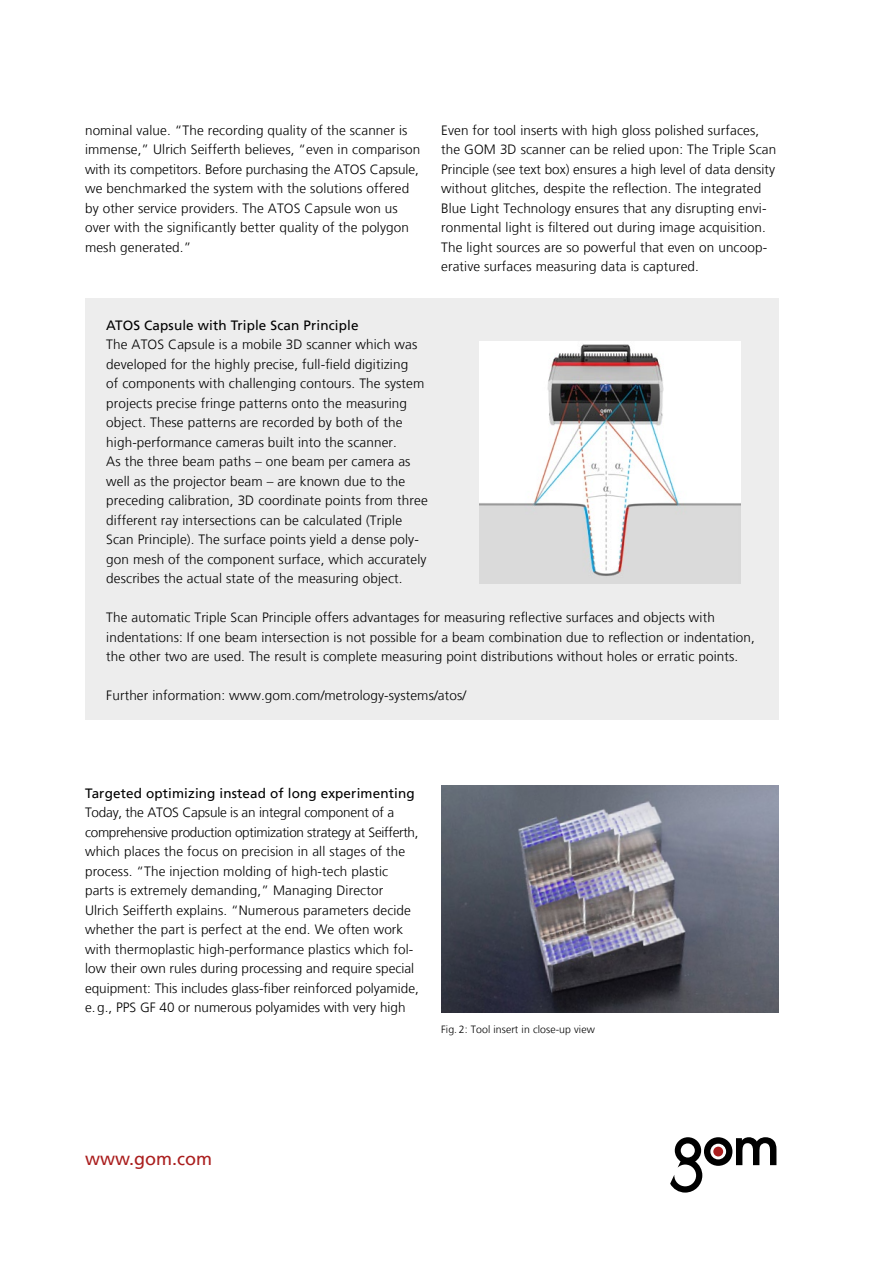
<style>
.page{position:relative;width:893px;height:1263px;background:#fff}
.page>*{position:absolute;margin:0;border:0;box-sizing:border-box;transform-origin:0 0}
.t1{font:18px "Frutiger LT";color:#aa1e1e}
.t2{font:300 13.5px/19.5px "Frutiger LT";letter-spacing:.01em;color:#000}
.t3{font:13.5px "Frutiger LT";letter-spacing:.01em;color:#000}
.t4{font:300 10.5px "Frutiger LT";letter-spacing:.01em;color:#000}
</style>
<div class="page">
<svg style="left:670px;top:1137px;width:106px;height:55px"></svg>
<img style="left:441px;top:785px;width:337px;height:227px">
<div style="left:85px;top:299px;width:693px;height:421px;background:#ededed"></div>
<img style="left:479px;top:341px;width:261px;height:242px">
<p class="t2" style="left:85px;top:120px;width:337px">nominal value. “The recording quality of the scanner is immense,” Ulrich Seifferth believes, “even in comparison with its competitors. Before purchasing the ATOS Capsule, we benchmarked the system with the solutions offered by other service providers. The ATOS Capsule won us over with the significantly better quality of the polygon mesh generated.”</p>
<p class="t2" style="left:441px;top:120px;width:336px">Even for tool inserts with high gloss polished surfaces, the GOM 3D scanner can be relied upon: The Triple Scan Principle (see text box) ensures a high level of data density without glitches, despite the reflection. The integrated Blue Light Technology ensures that any disrupting envi&shy;ronmental light is filtered out during image acquisition.<br>The light sources are so powerful that even on uncoop&shy;erative surfaces measuring data is captured.</p>
<p class="t3" style="left:106px;top:317px;width:254px">ATOS Capsule with Triple Scan Principle</p>
<p class="t2" style="left:106px;top:335px;width:323px">The ATOS Capsule is a mobile 3D scanner which was developed for the highly precise, full-field digitizing<br>of components with challenging contours. The system projects precise fringe patterns onto the measuring object. These patterns are recorded by both of the high-performance cameras built into the scanner.<br>As the three beam paths – one beam per camera as well as the projector beam – are known due to the preceding calibration, 3D coordinate points from three different ray intersections can be calculated (Triple Scan Principle). The surface points yield a dense poly&shy;gon mesh of the component surface, which accurately describes the actual state of the measuring object.</p>
<p class="t2" style="left:106px;top:608px;width:650px">The automatic Triple Scan Principle offers advantages for measuring reflective surfaces and objects with indentations: If one beam intersection is not possible for a beam combination due to reflection or indentation, the other two are used. The result is complete measuring point distributions without holes or erratic points.</p>
<p class="t2" style="left:106px;top:686px;width:361px">Further information: www.gom.com/metrology-systems/atos/</p>
<p class="t3" style="left:85px;top:785px;width:331px">Targeted optimizing instead of long experimenting</p>
<p class="t2" style="left:85px;top:803px;width:335px">Today, the ATOS Capsule is an integral component of a comprehensive production optimization strategy at Seifferth, which places the focus on precision in all stages of the process. “The injection molding of high-tech plastic parts is extremely demanding,” Managing Director Ulrich Seifferth explains. “Numerous parameters decide whether the part is perfect at the end. We often work with thermoplastic high-performance plastics which fol&shy;low their own rules during processing and require special equipment: This includes glass-fiber reinforced polyamide, e.g., PPS GF 40 or numerous polyamides with very high</p>
<p class="t4" style="left:441px;top:1023px;width:155px">Fig. 2: Tool insert in close-up view</p>
<h1 class="t1" style="left:85px;top:1148px;width:128px">www.gom.com</h1>
</div>
